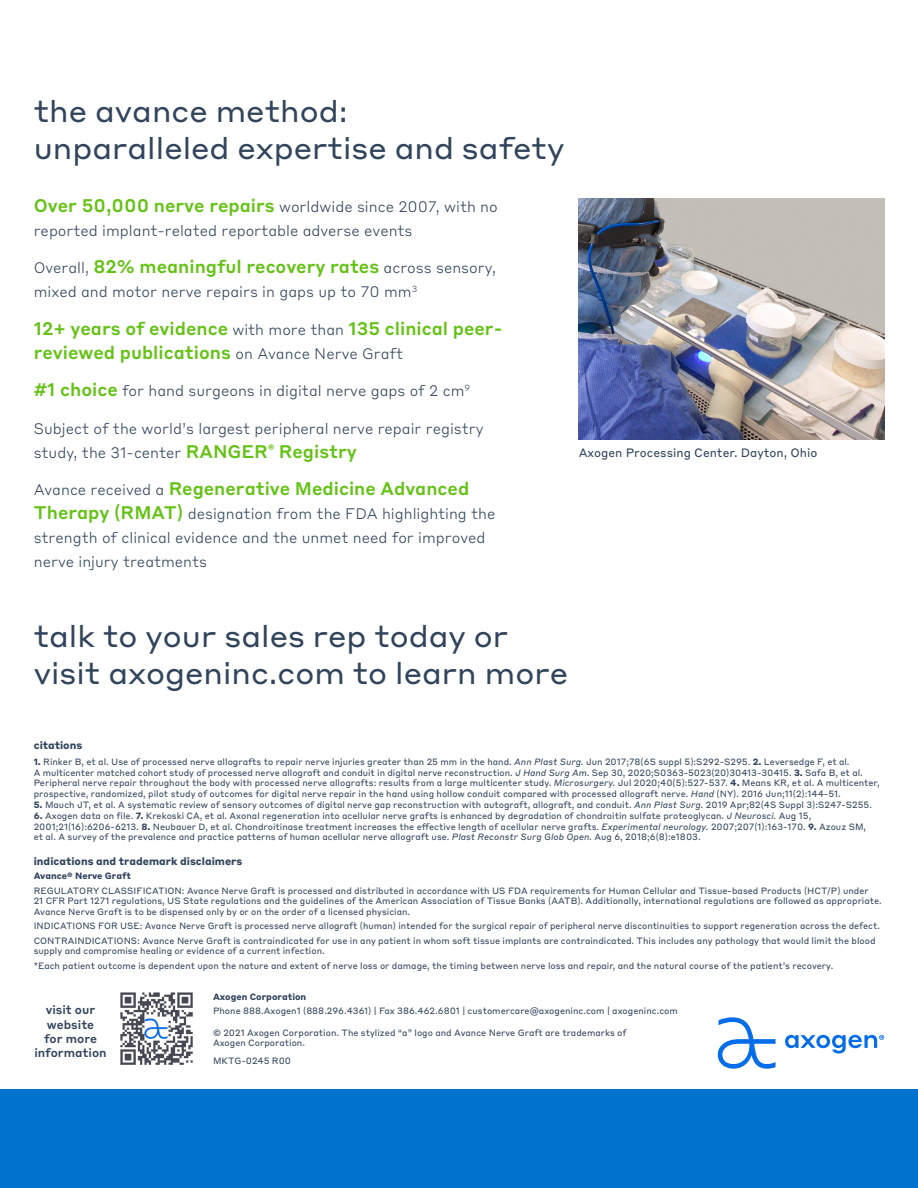
<style>
.page{position:relative;width:918px;height:1188px;background:#fff}
.page>*{position:absolute;margin:0;border:0;box-sizing:border-box;transform-origin:0 0}
.Medium_Headline{font:30px/37.5px "Styrene A";color:#31445b}
.Back_facts{font:500 18px/24px "Styrene B";color:#63c214}
.Back_facts-2{font:300 15px/24px "Styrene B";color:#31445b}
.Bullets{font:12px "Styrene B";color:#31445b}
.Headline{font:500 12px/14.4px "Styrene B";color:#31445b;text-align:center}
.t1{font:700 10.5px "Styrene B";color:#31445b}
.t2{font:9px/10.8px "Styrene B";color:#31445b}
.t3{font:700 9px "Styrene B";color:#31445b}
.s1{font-weight:500;font-size:18px;color:#63c214}
.s2{font-weight:300;font-size:15px;color:#31445b}
.s3{font-weight:700}
.s4{font-style:italic}
</style>
<div class="page">
<div style="left:0;top:1089px;width:918px;height:99px;background:#0073ce"></div>
<svg style="left:718px;top:1017px;width:58px;height:52px"></svg>
<svg style="left:785px;top:1035px;width:99px;height:19px"></svg>
<img style="left:579px;top:198px;width:305px;height:242px">
<img style="left:120px;top:992px;width:73px;height:73px">
<p class="Medium_Headline" style="left:34px;top:90px;width:532px">the avance method:<br>unparalleled expertise and safety</p>
<p class="Back_facts-2" style="left:34px;top:193px;width:466px"><span class="s1">Over 50,000 nerve repairs</span> worldwide since 2007, with no reported implant-related reportable adverse events</p>
<p class="Back_facts" style="left:34px;top:253px;width:464px"><span class="s2">Overall,</span> 82% meaningful recovery rates <span class="s2">across sensory,</span></p>
<p class="Back_facts-2" style="left:34px;top:279px;width:385px">mixed and motor nerve repairs in gaps up to 70 mm<sup>3</sup></p>
<p class="Back_facts" style="left:34px;top:315px;width:470px">12+ years of evidence <span class="s2">with more than</span> 135 clinical peer&shy;reviewed publications <span class="s2">on Avance Nerve Graft</span></p>
<p class="Back_facts-2" style="left:34px;top:378px;width:438px"><span class="s1">#1 choice</span> for hand surgeons in digital nerve gaps of 2 cm<sup>9</sup></p>
<p class="Back_facts-2" style="left:34px;top:415px;width:451px">Subject of the world’s largest peripheral nerve repair registry study, the 31-center <span class="s1">RANGER</span><sup>®</sup> <span class="s1">Registry</span></p>
<p class="Back_facts" style="left:34px;top:475px;width:437px"><span class="s2">Avance received a</span> Regenerative Medicine Advanced</p>
<p class="Back_facts-2" style="left:34px;top:501px;width:463px"><span class="s1">Therapy (RMAT)</span> designation from the FDA highlighting the strength of clinical evidence and the unmet need for improved nerve injury treatments</p>
<p class="Bullets" style="left:579px;top:442px;width:240px">Axogen Processing Center. Dayton, Ohio</p>
<p class="Medium_Headline" style="left:34px;top:615px;width:536px">talk to your sales rep today or visit axogeninc.com to learn more</p>
<p class="t1" style="left:34px;top:737px;width:50px">citations</p>
<p class="t2" style="left:34px;top:756px;width:847px"><span class="s3">1.</span> Rinker B, et al. Use of processed nerve allografts to repair nerve injuries greater than 25 mm in the hand. <span class="s4">Ann Plast Surg.</span> Jun 2017;78(6S suppl 5):S292-S295. <span class="s3">2.</span> Leversedge F, et al.<br>A multicenter matched cohort study of processed nerve allograft and conduit in digital nerve reconstruction. <span class="s4">J Hand Surg Am.</span> Sep 30, 2020;S0363-5023(20)30413-30415. <span class="s3">3.</span> Safa B, et al.<br>Peripheral nerve repair throughout the body with processed nerve allografts: results from a large multicenter study. <span class="s4">Microsurgery.</span> Jul 2020;40(5):527-537. <span class="s3">4.</span> Means KR, et al. A multicenter, prospective, randomized, pilot study of outcomes for digital nerve repair in the hand using hollow conduit compared with processed allograft nerve. <span class="s4">Hand</span> (NY). 2016 Jun;11(2):144-51.</p>
<p class="t2" style="left:34px;top:799px;width:840px"><span class="s3">5.</span> Mauch JT, et al. A systematic review of sensory outcomes of digital nerve gap reconstruction with autograft, allograft, and conduit. <span class="s4">Ann Plast Surg.</span> 2019 Apr;82(4S Suppl 3):S247-S255.</p>
<p class="t2" style="left:34px;top:810px;width:834px"><span class="s3">6.</span> Axogen data on file. <span class="s3">7.</span> Krekoski CA, et al. Axonal regeneration into acellular nerve grafts is enhanced by degradation of chondroitin sulfate proteoglycan. <span class="s4">J Neurosci.</span> Aug 15,<br>2001;21(16):6206-6213. <span class="s3">8.</span> Neubauer D, et al. Chondroitinase treatment increases the effective length of acellular nerve grafts. <span class="s4">Experimental neurology.</span> 2007;207(1):163-170. <span class="s3">9.</span> Azouz SM, et al. A survey of the prevalence and practice patterns of human acellular nerve allograft use. <span class="s4">Plast Reconstr Surg Glob Open.</span> Aug 6, 2018;6(8):e1803.</p>
<p class="t3" style="left:34px;top:868px;width:99px">Avance® Nerve Graft</p>
<p class="t2" style="left:34px;top:884px;width:850px">REGULATORY CLASSIFICATION: Avance Nerve Graft is processed and distributed in accordance with US FDA requirements for Human Cellular and Tissue-based Products (HCT/P) under<br>21 CFR Part 1271 regulations, US State regulations and the guidelines of the American Association of Tissue Banks (AATB). Additionally, international regulations are followed as appropriate.<br>Avance Nerve Graft is to be dispensed only by or on the order of a licensed physician.</p>
<p class="t2" style="left:34px;top:920px;width:848px">INDICATIONS FOR USE: Avance Nerve Graft is processed nerve allograft (human) intended for the surgical repair of peripheral nerve discontinuities to support regeneration across the defect.</p>
<p class="t2" style="left:34px;top:934px;width:843px">CONTRAINDICATIONS: Avance Nerve Graft is contraindicated for use in any patient in whom soft tissue implants are contraindicated. This includes any pathology that would limit the blood supply and compromise healing or evidence of a current infection.</p>
<p class="t2" style="left:34px;top:959px;width:801px">*Each patient outcome is dependent upon the nature and extent of nerve loss or damage, the timing between nerve loss and repair, and the natural course of the patient’s recovery.</p>
<p class="t1" style="left:34px;top:852px;width:210px">indications and trademark disclaimers</p>
<p class="Headline" style="left:34px;top:1002px;width:74px">visit our website<br>for more information</p>
<p class="t3" style="left:213px;top:989px;width:95px">Axogen Corporation</p>
<p class="t2" style="left:213px;top:1005px;width:466px">Phone 888.Axogen1 (888.296.4361) | Fax 386.462.6801 | customercare@axogeninc.com | axogeninc.com</p>
<p class="t2" style="left:213px;top:1026px;width:415px">© 2021 Axogen Corporation. The stylized “a” logo and Avance Nerve Graft are trademarks of<br>Axogen Corporation.</p>
<p class="t2" style="left:213px;top:1055px;width:80px">MKTG-0245 R00</p>
</div>
